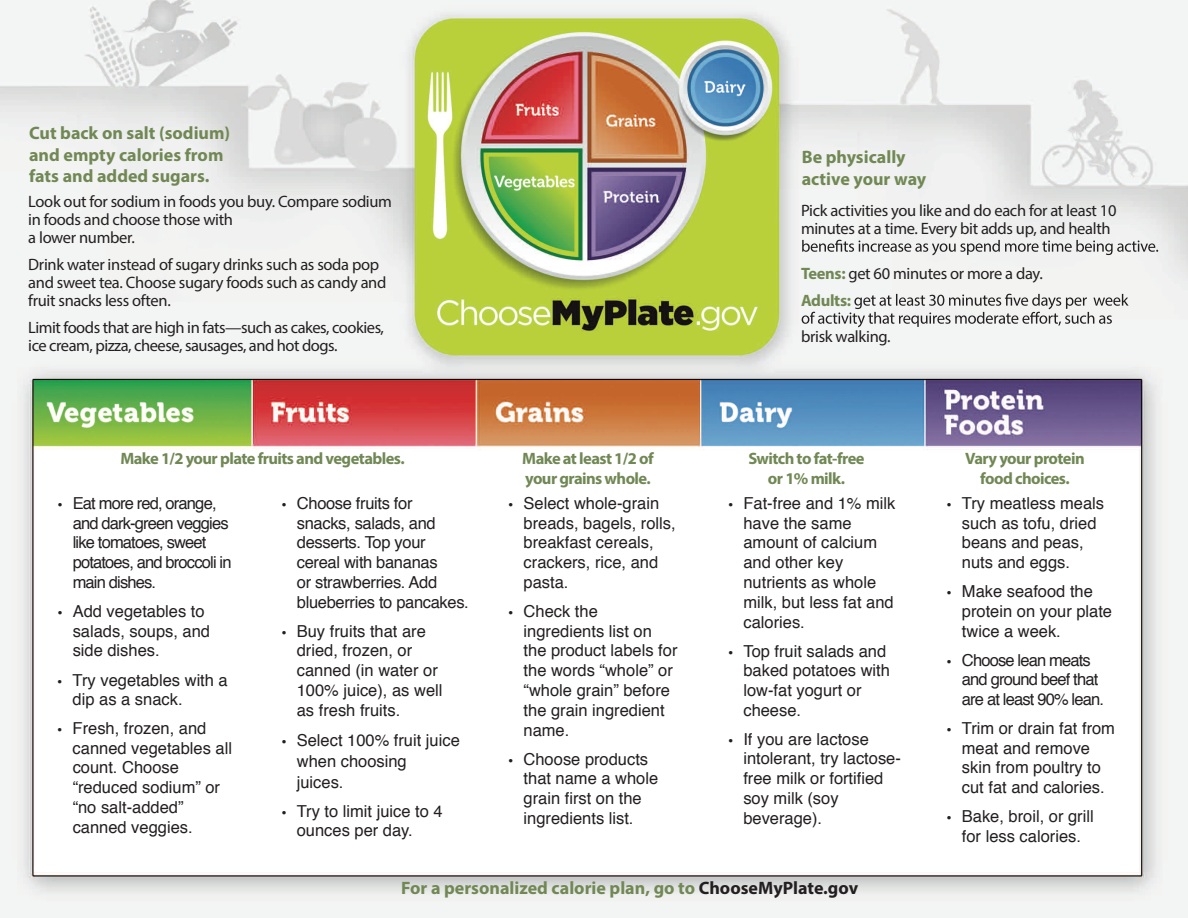
<style>
.page{position:relative;width:1188px;height:918px;background:#fff}
.page>*{position:absolute;margin:0;border:0;box-sizing:border-box;transform-origin:0 0}
.t1{font:700 18px/21.6px "Myriad Pro";color:#718855}
.t2{font:16.5px/19.6px "Helvetica";color:#231f20}
.t3{font:16.5px/18px "Myriad Pro";letter-spacing:-.02em;color:#231f20}
.t4{font:16.5px/19.6px "Helvetica";letter-spacing:-.05em;color:#231f20}
.t5{font:700 16.5px/19.8px "Myriad Pro";letter-spacing:-.035em;color:#718855;text-align:center}
.t6{font:16.5px/19.8px "Helvetica";letter-spacing:-.02em;color:#231f20}
.s1{font-weight:700;color:#718855}
.s2{font-family:"Myriad Pro"}
.s3{color:#231f20}
</style>
<div class="page">
<img style="left:0;top:0;width:1188px;height:918px">
<div style="left:58px;top:497px;width:178px;height:365px;background:#fff"></div>
<div style="left:282px;top:497px;width:188px;height:361px;background:#fff"></div>
<div style="left:509px;top:497px;width:170px;height:361px;background:#fff"></div>
<div style="left:728px;top:497px;width:179px;height:361px;background:#fff"></div>
<div style="left:947px;top:497px;width:170px;height:361px;background:#fff"></div>
<svg style="left:802px;top:240px;width:356px;height:15px"></svg>
<svg style="left:802px;top:294px;width:327px;height:33px"></svg>
<p class="t1" style="left:29px;top:122px;width:203px">Cut back on salt (sodium) and empty calories from fats and added sugars.</p>
<p class="t3" style="left:28px;top:192px;width:365px">Look out for sodium in foods you buy. Compare sodium in foods and choose those with<br>a lower number.</p>
<p class="t3" style="left:28px;top:255px;width:360px">Drink water instead of sugary drinks such as soda pop and sweet tea. Choose sugary foods such as candy and fruit snacks less often.</p>
<p class="t3" style="left:28px;top:318px;width:357px">Limit foods that are high in fats—such as cakes, cookies, ice cream, pizza, cheese, sausages, and hot dogs.</p>
<p class="t1" style="left:802px;top:146px;width:126px">Be physically active your way</p>
<p class="t3" style="left:801px;top:201px;width:317px">Pick activities you like and do each for at least 10 minutes at a time. Every bit adds up, and health</p>
<p class="t3" style="left:801px;top:259px;width:243px;line-height:27px"><span class="s1">Teens:</span> get 60 minutes or more a day.<br><span class="s1">Adults:</span></p>
<p class="t3" style="left:801px;top:327px;width:91px">brisk walking.</p>
<p class="t5" style="left:120px;top:448px;width:286px">Make 1/2 your plate fruits and vegetables.</p>
<p class="t5" style="left:748px;top:448px;width:118px">Switch to fat-free or 1% milk.</p>
<p class="t5" style="left:965px;top:448px;width:121px">Vary your protein food choices.</p>
<p class="t5" style="left:522px;top:448px;width:133px;text-align:left">Make at least 1/2 of your grains whole.</p>
<p class="t4" style="left:73px;top:494px;width:160px;text-indent:-15px"><span class="s2">•</span> Eat more red, orange, and dark-green veggies like tomatoes, sweet potatoes, and broccoli in main dishes.</p>
<p class="t2" style="left:73px;top:602px;width:139px;text-indent:-15px"><span class="s2">•</span> Add vegetables to salads, soups, and side dishes.</p>
<p class="t2" style="left:73px;top:671px;width:157px;text-indent:-15px"><span class="s2">•</span> Try vegetables with a dip as a snack.</p>
<p class="t2" style="left:73px;top:719px;width:161px;text-indent:-15px"><span class="s2">•</span> Fresh, frozen, and canned vegetables all count. Choose “reduced sodium” or “no salt-added” canned veggies.</p>
<p class="t6" style="left:297px;top:494px;width:174px;text-indent:-15px"><span class="s2">•</span> Choose fruits for snacks, salads, and desserts. Top your cereal with bananas<br>or strawberries. Add blueberries to pancakes.</p>
<p class="t2" style="left:297px;top:622px;width:147px;text-indent:-15px"><span class="s2">•</span> Buy fruits that are dried, frozen, or canned (in water or<br>100% juice), as well as fresh fruits.</p>
<p class="t2" style="left:297px;top:730px;width:165px;line-height:21px;text-indent:-15px"><span class="s2">•</span> Select 100% fruit juice when choosing<br>juices.</p>
<p class="t2" style="left:297px;top:802px;width:147px;text-indent:-15px"><span class="s2">•</span> Try to limit juice to 4 ounces per day.</p>
<p class="t2" style="left:524px;top:494px;width:154px;text-indent:-15px"><span class="s2">•</span> Select whole-grain breads, bagels, rolls, breakfast cereals, crackers, rice, and pasta.</p>
<p class="t2" style="left:524px;top:602px;width:155px;text-indent:-15px"><span class="s2">•</span> Check the ingredients list on the product labels for the words “whole” or “whole grain” before the grain ingredient name.</p>
<p class="t2" style="left:524px;top:750px;width:136px;text-indent:-15px"><span class="s2">•</span> Choose products that name a whole grain first on the ingredients list.</p>
<p class="t2" style="left:743px;top:494px;width:154px;text-indent:-15px"><span class="s2">•</span> Fat-free and 1% milk have the same amount of calcium and other key nutrients as whole milk, but less fat and calories.</p>
<p class="t2" style="left:743px;top:642px;width:148px;text-indent:-15px"><span class="s2">•</span> Top fruit salads and baked potatoes with low-fat yogurt or cheese.</p>
<p class="t2" style="left:743px;top:730px;width:159px;text-indent:-15px"><span class="s2">•</span> If you are lactose intolerant, try lactose&shy;free milk or fortified soy milk (soy beverage).</p>
<p class="t1" style="left:401px;top:877px;width:459px">For a personalized calorie plan, go to <span class="s3">ChooseMyPlate.gov</span></p>
<p class="t2" style="left:962px;top:494px;width:144px;text-indent:-15px"><span class="s2">•</span> Try meatless meals such as tofu, dried beans and peas, nuts and eggs.</p>
<p class="t2" style="left:962px;top:582px;width:152px;text-indent:-15px"><span class="s2">•</span> Make seafood the protein on your plate twice a week.</p>
<p class="t4" style="left:962px;top:651px;width:144px;text-indent:-15px"><span class="s2">•</span> Choose lean meats and ground beef that are at least 90% lean.</p>
<p class="t2" style="left:962px;top:719px;width:155px;text-indent:-15px"><span class="s2">•</span> Trim or drain fat from meat and remove skin from poultry to cut fat and calories.</p>
<p class="t2" style="left:947px;top:807px;width:148px;text-align:center"><span class="s2">•</span> Bake, broil, or grill for less calories.</p>
</div>
